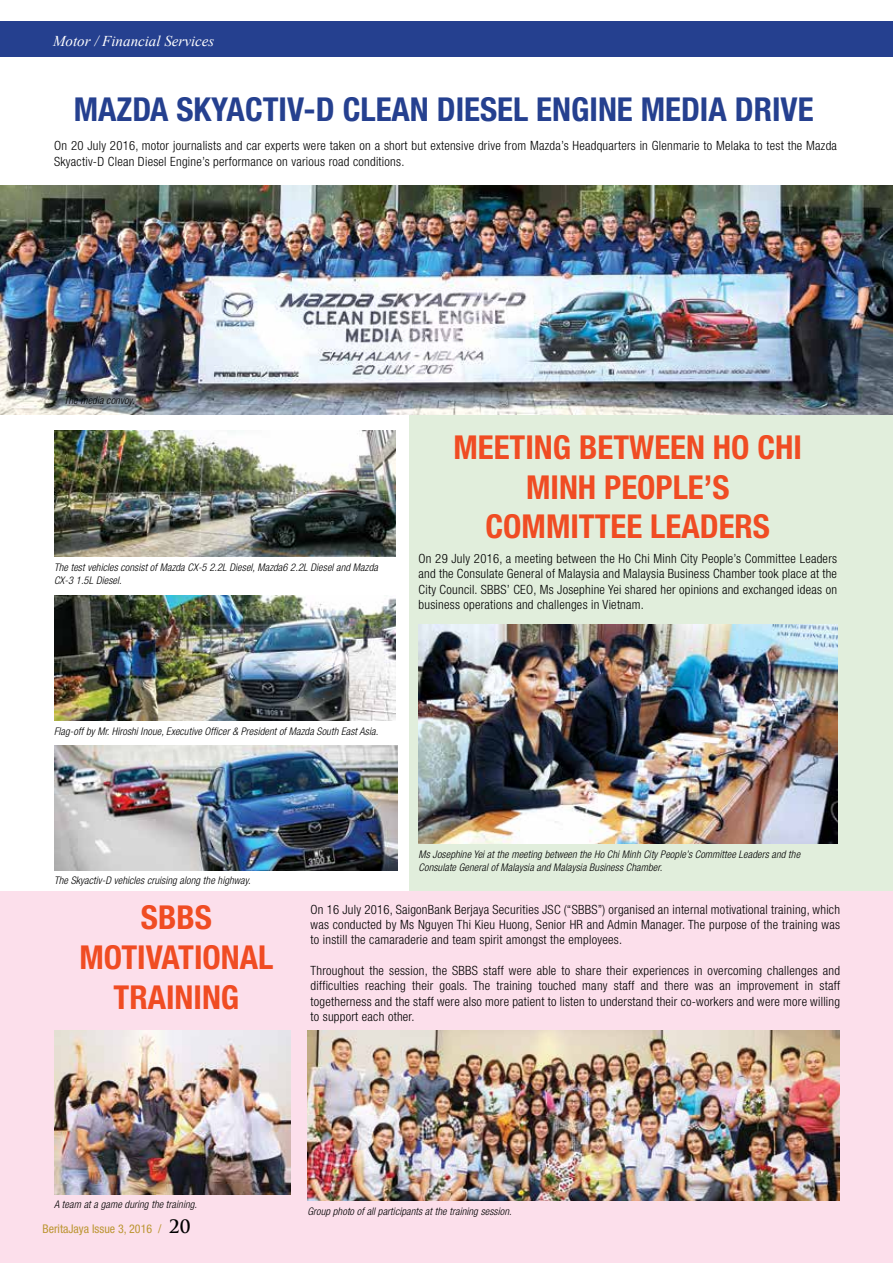
<style>
.page{position:relative;width:893px;height:1263px;background:#fff}
.page>*{position:absolute;margin:0;border:0;box-sizing:border-box;transform-origin:0 0}
.t1{font:700 condensed 33px/39.6px "Helvetica Neue LT Std";color:#f04c23;text-align:center}
.t2{font:700 condensed 33px "Helvetica Neue LT Std";color:#25408f}
.t3{font:italic 15px "Times New Roman";color:#fff}
.t4{font:300 condensed 12.75px/15.3px "Helvetica Neue LT Std";letter-spacing:.02em;color:#000;text-align:justify}
.t5{font:condensed 12px "Helvetica Neue LT Std";color:#bc9632}
.t6{font:italic 300 condensed 10.5px/12.6px "Helvetica Neue LT Std";letter-spacing:.01em;color:#000}
.s1{font-family:"Trajan Pro";font-weight:700;font-stretch:normal;font-size:18px;color:#000}
</style>
<div class="page">
<div style="left:0;top:891px;width:893px;height:372px;background:#fcdfeb"></div>
<div style="left:409px;top:395px;width:484px;height:496px;background:#e1eedc"></div>
<img style="left:54px;top:431px;width:341px;height:125px">
<img style="left:55px;top:595px;width:340px;height:126px">
<img style="left:54px;top:745px;width:344px;height:125px">
<img style="left:418px;top:624px;width:419px;height:219px">
<img style="left:0;top:185px;width:893px;height:229px">
<img style="left:307px;top:1030px;width:532px;height:170px">
<img style="left:54px;top:1030px;width:237px;height:164px">
<div style="left:0;top:21px;width:893px;height:36px;background:#25408f"></div>
<p class="t3" style="left:53px;top:31px;width:163px">Motor / Financial Services</p>
<h1 class="t2" style="left:74px;top:90px;width:741px">MAZDA SKYACTIV-D CLEAN DIESEL ENGINE MEDIA DRIVE</h1>
<p class="t4" style="left:54px;top:138px;width:784px">On 20 July 2016, motor journalists and car experts were taken on a short but extensive drive from Mazda’s Headquarters in Glenmarie to Melaka to test the Mazda<br>Skyactiv-D Clean Diesel Engine’s performance on various road conditions.</p>
<p class="t6" style="left:64px;top:394px;width:72px">The media convoy.</p>
<p class="t6" style="left:54px;top:562px;width:325px">The test vehicles consist of Mazda CX-5 2.2L Diesel, Mazda6 2.2L Diesel and Mazda<br>CX-3 1.5L Diesel.</p>
<h1 class="t1" style="left:453px;top:427px;width:350px">MEETING BETWEEN HO CHI<br>MINH PEOPLE’S<br>COMMITTEE LEADERS</h1>
<p class="t4" style="left:418px;top:551px;width:420px">On 29 July 2016, a meeting between the Ho Chi Minh City People’s Committee Leaders and the Consulate General of Malaysia and Malaysia Business Chamber took place at the City Council. SBBS’ CEO, Ms Josephine Yei shared her opinions and exchanged ideas on business operations and challenges in Vietnam.</p>
<p class="t6" style="left:54px;top:726px;width:326px">Flag-off by Mr. Hiroshi Inoue, Executive Officer &amp; President of Mazda South East Asia.</p>
<p class="t6" style="left:54px;top:874px;width:198px">The Skyactiv-D vehicles cruising along the highway.</p>
<p class="t6" style="left:418px;top:848px;width:383px">Ms Josephine Yei at the meeting between the Ho Chi Minh City People’s Committee Leaders and the<br>Consulate General of Malaysia and Malaysia Business Chamber.</p>
<h1 class="t1" style="left:79px;top:897px;width:196px">SBBS<br>MOTIVATIONAL<br>TRAINING</h1>
<p class="t4" style="left:310px;top:901px;width:531px">On 16 July 2016, SaigonBank Berjaya Securities JSC (“SBBS”) organised an internal motivational training, which was conducted by Ms Nguyen Thi Kieu Huong, Senior HR and Admin Manager. The purpose of the training was to instill the camaraderie and team spirit amongst the employees.</p>
<p class="t4" style="left:310px;top:963px;width:531px">Throughout the session, the SBBS staff were able to share their experiences in overcoming challenges and difficulties reaching their goals. The training touched many staff and there was an improvement in staff togetherness and the staff were also more patient to listen to understand their co-workers and were more willing to support each other.</p>
<p class="t6" style="left:54px;top:1198px;width:145px">A team at a game during the training.</p>
<p class="t5" style="left:43px;top:1222px;width:149px">BeritaJaya Issue 3, 2016 / <span class="s1">20</span></p>
<p class="t6" style="left:307px;top:1205px;width:206px">Group photo of all participants at the training session.</p>
</div>
